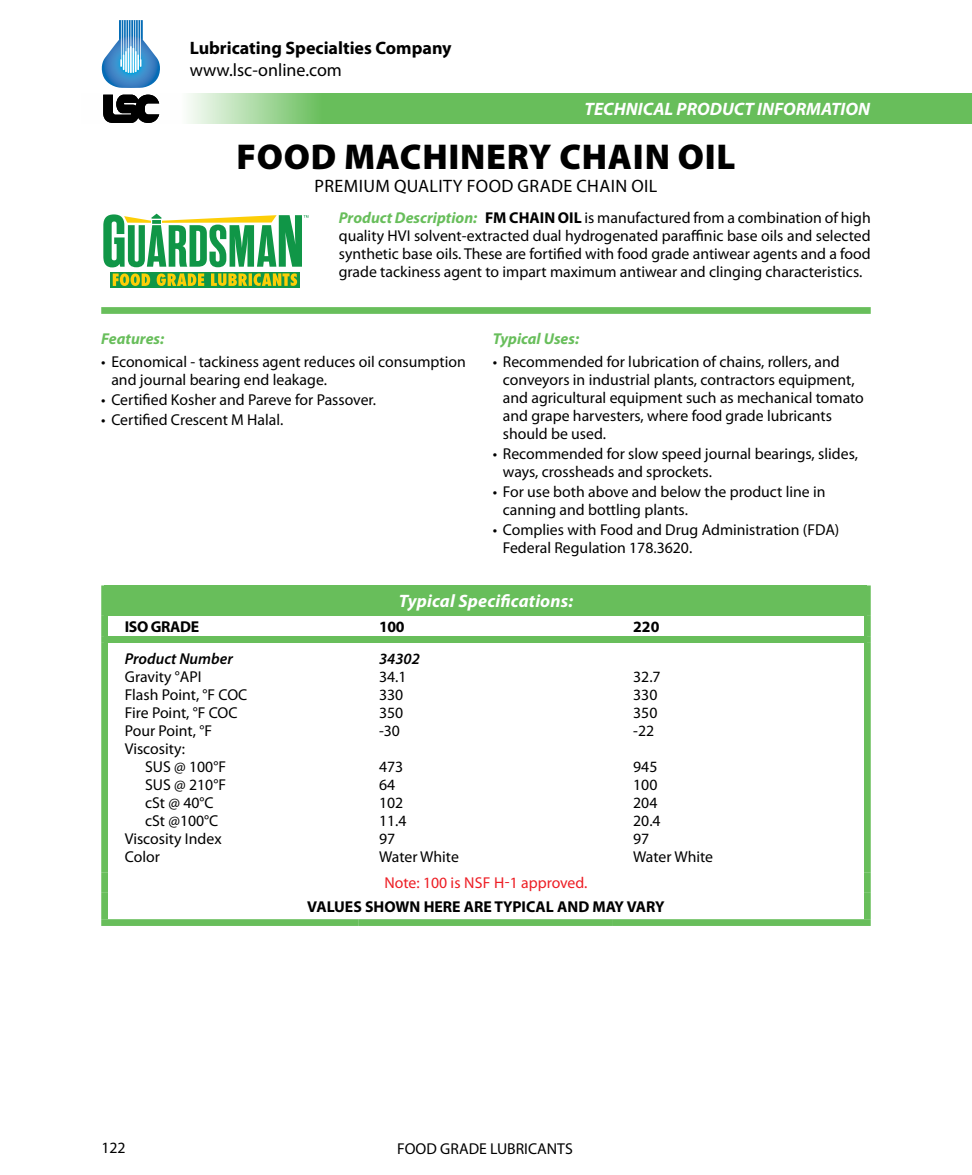
<style>
.page{position:relative;width:972px;height:1175px;background:#fff}
.page>*{position:absolute;margin:0;border:0;box-sizing:border-box;transform-origin:0 0}
.t1{font:900 36px "Myriad Pro";letter-spacing:.02em;color:#000}
.t2{font:italic 700 18px "Myriad Pro";color:#fff}
.t3{font:18px "Myriad Pro";letter-spacing:.02em;color:#000}
.t4{font:700 18px "Myriad Pro";color:#000}
.t5{font:18px "Myriad Pro";color:#000}
.t6{font:15.75px/18px "Myriad Pro";color:#000}
.t7{font:700 15.75px "Myriad Pro";color:#000}
.t8{font:15.75px "Myriad Pro";color:#ed1d24}
.t9{font:italic 700 15.75px "Myriad Pro";color:#68be5b}
.t10{font:italic 600 15.75px "Myriad Pro";color:#000}
.t11{font:700 15.75px "Myriad Pro";letter-spacing:-.025em;color:#000}
.s1{font-weight:700;font-style:italic;color:#68be5b}
.s2{font-weight:700}
</style>
<div class="page">
<svg style="left:188px;top:93px;width:784px;height:31px;background:#74c368"></svg>
<svg style="left:101px;top:20px;width:59px;height:103px"></svg>
<div style="left:101px;top:307px;width:770px;height:7px;background:#68be5b"></div>
<div style="left:110px;top:272px;width:190px;height:15px;background:#109647"></div>
<svg style="left:113px;top:273px;width:37px;height:13px"></svg>
<svg style="left:157px;top:273px;width:47px;height:13px"></svg>
<svg style="left:211px;top:273px;width:86px;height:13px"></svg>
<svg style="left:103px;top:214px;width:205px;height:53px"></svg>
<div style="left:105px;top:585px;width:762px;height:31px;background:#68be5b"></div>
<div style="left:105px;top:636px;width:762px;height:7px;background:#68be5b"></div>
<div style="left:101px;top:585px;width:7px;height:31px;background:#68be5b"></div>
<div style="left:864px;top:585px;width:7px;height:31px;background:#68be5b"></div>
<div style="left:101px;top:616px;width:7px;height:20px;background:#68be5b"></div>
<div style="left:864px;top:616px;width:7px;height:20px;background:#68be5b"></div>
<div style="left:101px;top:636px;width:7px;height:7px;background:#68be5b"></div>
<div style="left:864px;top:636px;width:7px;height:7px;background:#68be5b"></div>
<div style="left:101px;top:643px;width:7px;height:229px;background:#68be5b"></div>
<div style="left:864px;top:643px;width:7px;height:229px;background:#68be5b"></div>
<div style="left:101px;top:872px;width:7px;height:20px;background:#68be5b"></div>
<div style="left:864px;top:872px;width:7px;height:20px;background:#68be5b"></div>
<div style="left:101px;top:892px;width:7px;height:27px;background:#68be5b"></div>
<div style="left:101px;top:919px;width:258px;height:7px;background:#68be5b"></div>
<div style="left:359px;top:919px;width:254px;height:7px;background:#68be5b"></div>
<div style="left:613px;top:919px;width:258px;height:7px;background:#68be5b"></div>
<div style="left:864px;top:892px;width:7px;height:27px;background:#68be5b"></div>
<p class="t4" style="left:190px;top:36px;width:263px">Lubricating Specialties Company</p>
<p class="t5" style="left:190px;top:58px;width:154px">www.lsc-online.com</p>
<p class="t2" style="left:585px;top:97px;width:287px">TECHNICAL PRODUCT INFORMATION</p>
<h1 class="t1" style="left:236px;top:136px;width:501px">FOOD MACHINERY CHAIN OIL</h1>
<p class="t3" style="left:315px;top:175px;width:344px">PREMIUM QUALITY FOOD GRADE CHAIN OIL</p>
<p class="t6" style="left:339px;top:208px;width:533px;text-align:justify"><span class="s1">Product Description:</span> <span class="s2">FM CHAIN OIL</span> is manufactured from a combination of high quality HVI solvent-extracted dual hydrogenated paraffinic base oils and selected synthetic base oils. These are fortified with food grade antiwear agents and a food grade tackiness agent to impart maximum antiwear and clinging characteristics.</p>
<p class="t9" style="left:493px;top:328px;width:88px">Typical Uses:</p>
<p class="t6" style="left:503px;top:352px;width:363px;text-indent:-10px">• Recommended for lubrication of chains, rollers, and conveyors in industrial plants, contractors equipment, and agricultural equipment such as mechanical tomato and grape harvesters, where food grade lubricants should be used.</p>
<p class="t6" style="left:503px;top:444px;width:357px;text-indent:-10px">• Recommended for slow speed journal bearings, slides, ways, crossheads and sprockets.</p>
<p class="t6" style="left:503px;top:482px;width:324px;text-indent:-10px">• For use both above and below the product line in canning and bottling plants.</p>
<p class="t6" style="left:503px;top:520px;width:338px;text-indent:-10px">• Complies with Food and Drug Administration (FDA)<br>Federal Regulation 178.3620.</p>
<p class="t2" style="left:399px;top:589px;width:176px">Typical Specifications:</p>
<p class="t9" style="left:101px;top:328px;width:65px">Features:</p>
<p class="t6" style="left:111px;top:352px;width:356px;text-indent:-10px">• Economical - tackiness agent reduces oil consumption and journal bearing end leakage.</p>
<p class="t6" style="left:101px;top:390px;width:276px">• Certified Kosher and Pareve for Passover.</p>
<p class="t6" style="left:101px;top:410px;width:184px">• Certified Crescent M Halal.</p>
<p class="t11" style="left:125px;top:616px;width:76px">ISO GRADE</p>
<p class="t7" style="left:379px;top:616px;width:27px">100</p>
<p class="t7" style="left:633px;top:616px;width:28px">220</p>
<p class="t10" style="left:125px;top:648px;width:109px">Product Number</p>
<p class="t6" style="left:125px;top:667px;width:124px">Gravity °API<br>Flash Point, °F COC<br>Fire Point, °F COC<br>Pour Point, °F<br>Viscosity:</p>
<p class="t6" style="left:145px;top:757px;width:82px">SUS @ 100°F</p>
<p class="t6" style="left:145px;top:775px;width:82px">SUS @ 210°F</p>
<p class="t6" style="left:145px;top:793px;width:70px">cSt @ 40°C</p>
<p class="t6" style="left:145px;top:811px;width:75px">cSt @100°C</p>
<p class="t6" style="left:125px;top:829px;width:98px">Viscosity Index</p>
<p class="t6" style="left:125px;top:847px;width:37px">Color</p>
<p class="t10" style="left:379px;top:648px;width:42px">34302</p>
<p class="t6" style="left:379px;top:667px;width:29px">34.1<br>330<br>350 -30</p>
<p class="t6" style="left:379px;top:757px;width:81px">473<br>64<br>102<br>11.4<br>97<br>Water White</p>
<p class="t6" style="left:633px;top:667px;width:29px">32.7<br>330<br>350 -22</p>
<p class="t6" style="left:633px;top:757px;width:81px">945<br>100<br>204<br>20.4<br>97<br>Water White</p>
<p class="t8" style="left:384px;top:873px;width:89px">Note: 100 is nsf</p>
<p class="t8" style="left:494px;top:873px;width:95px">h-1 approved.</p>
<p class="t7" style="left:307px;top:896px;width:359px">VALUES SHOWN HERE ARE TYPICAL AND MAY VARY</p>
<p class="t6" style="left:101px;top:1138px;width:26px">122</p>
<p class="t6" style="left:397px;top:1139px;width:177px">FOOD GRADE LUBRICANTS</p>
</div>
